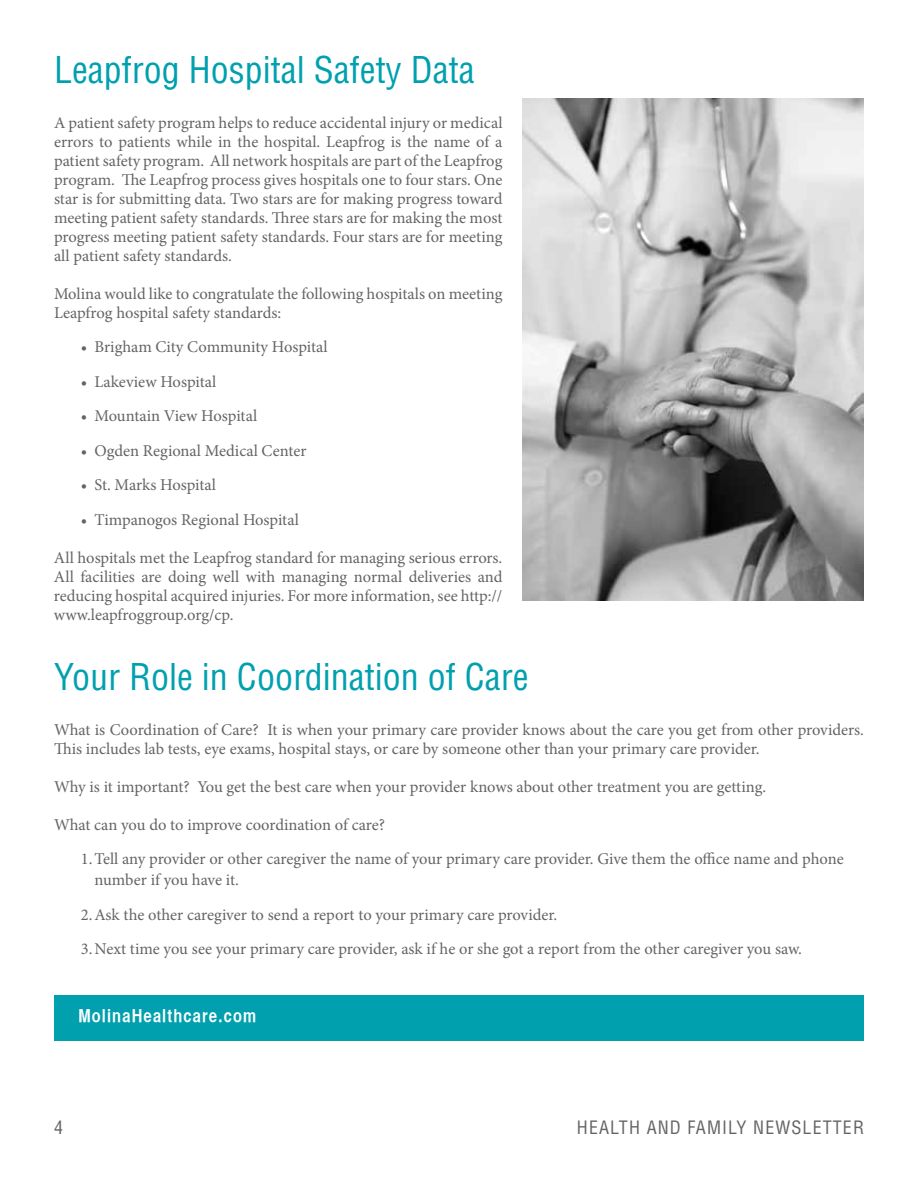
<style>
.page{position:relative;width:918px;height:1188px;background:#fff}
.page>*{position:absolute;margin:0;border:0;box-sizing:border-box;transform-origin:0 0}
.t1{font:condensed 36px "Helvetica";color:#00a0af}
.t2{font:condensed 18px "Helvetica";letter-spacing:.06em;color:#636466}
.t3{font:18px "Helvetica CY Bold";letter-spacing:.06em;color:#fff}
.t4{font:16.5px/18.9px "Minion Pro";letter-spacing:-.005em;color:#636466}
</style>
<div class="page">
<div style="left:54px;top:995px;width:810px;height:46px;background:#00a0af"></div>
<img style="left:523px;top:98px;width:341px;height:503px">
<h1 class="t1" style="left:54px;top:48px;width:422px">Leapfrog Hospital Safety Data</h1>
<p class="t4" style="left:54px;top:113px;width:450px;text-align:justify">A patient safety program helps to reduce accidental injury or medical errors to patients while in the hospital. Leapfrog is the name of a patient safety program. All network hospitals are part of the Leapfrog program. The Leapfrog process gives hospitals one to four stars. One star is for submitting data. Two stars are for making progress toward meeting patient safety standards. Three stars are for making the most progress meeting patient safety standards. Four stars are for meeting all patient safety standards.</p>
<p class="t4" style="left:54px;top:284px;width:450px">Molina would like to congratulate the following hospitals on meeting<br>Leapfrog hospital safety standards:</p>
<p class="t4" style="left:81px;top:338px;width:248px">• Brigham City Community Hospital</p>
<p class="t4" style="left:81px;top:372px;width:137px">• Lakeview Hospital</p>
<p class="t4" style="left:81px;top:407px;width:178px">• Mountain View Hospital</p>
<p class="t4" style="left:81px;top:441px;width:227px">• Ogden Regional Medical Center</p>
<p class="t4" style="left:81px;top:476px;width:137px">• St. Marks Hospital</p>
<p class="t4" style="left:81px;top:510px;width:219px">• Timpanogos Regional Hospital</p>
<p class="t4" style="left:54px;top:548px;width:450px;text-align:justify">All hospitals met the Leapfrog standard for managing serious errors.<br>All facilities are doing well with managing normal deliveries and reducing hospital acquired injuries. For more information, see http:// www.leapfroggroup.org/cp.</p>
<h1 class="t1" style="left:54px;top:654px;width:476px">Your Role in Coordination of Care</h1>
<p class="t4" style="left:54px;top:720px;width:811px">What is Coordination of Care? It is when your primary care provider knows about the care you get from other providers.<br>This includes lab tests, eye exams, hospital stays, or care by someone other than your primary care provider.</p>
<p class="t4" style="left:54px;top:777px;width:714px">Why is it important? You get the best care when your provider knows about other treatment you are getting.</p>
<p class="t4" style="left:81px;top:807px;width:764px;line-height:34.5px;text-indent:-27px">What can you do to improve coordination of care?<br>1.Tell any provider or other caregiver the name of your primary care provider. Give them the office name and phone</p>
<p class="t4" style="left:81px;top:863px;width:723px;line-height:34.5px;text-indent:13px">number if you have it.<br>2.Ask the other caregiver to send a report to your primary care provider.<br>3.Next time you see your primary care provider, ask if he or she got a report from the other caregiver you saw.</p>
<p class="t3" style="left:78px;top:1004px;width:179px">MolinaHealthcare.com</p>
<p class="t2" style="left:54px;top:1116px;width:10px">4</p>
<p class="t2" style="left:577px;top:1116px;width:289px">HEALTH AND FAMILY NEWSLETTER</p>
</div>
